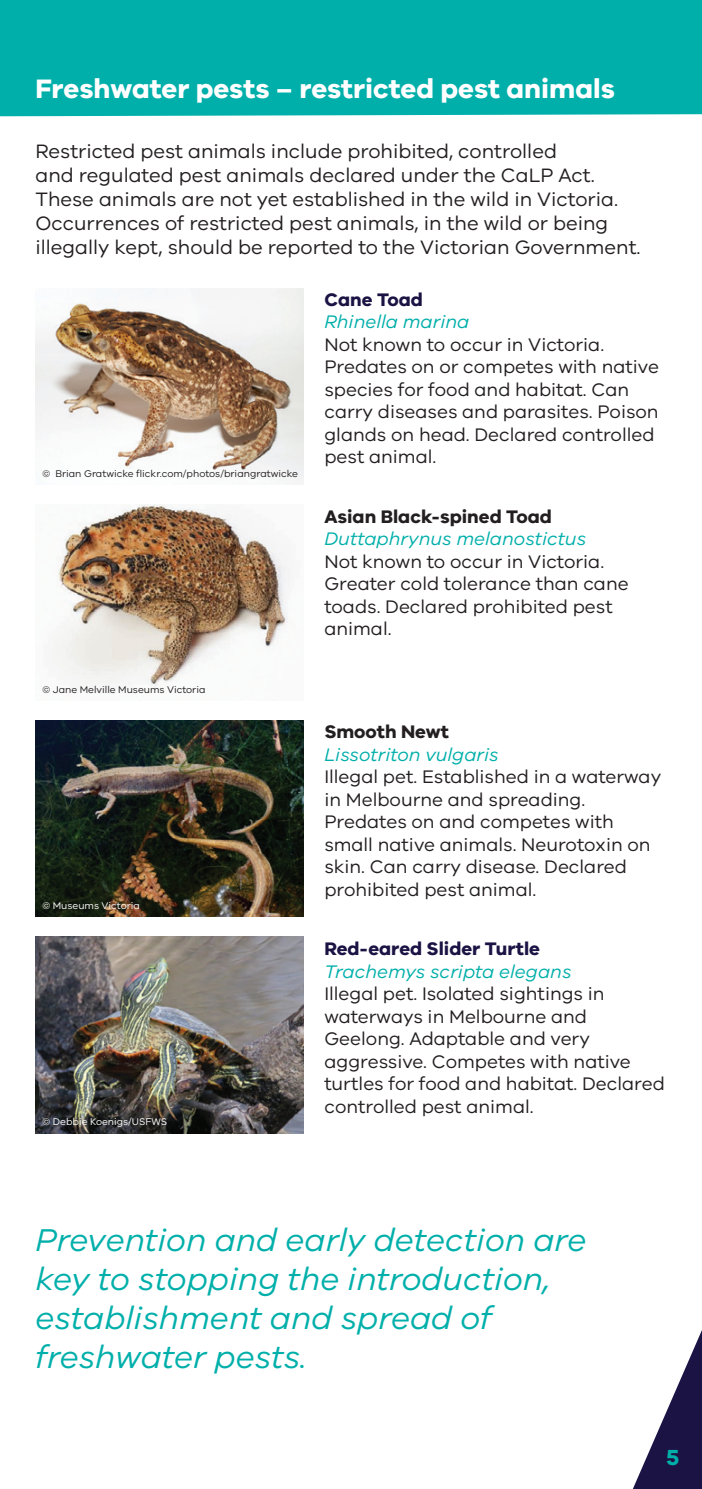
<style>
.page{position:relative;width:702px;height:1489px;background:#fff}
.page>*{position:absolute;margin:0;border:0;box-sizing:border-box;transform-origin:0 0}
.body_copy{font:italic 32.5px/39px "VIC";color:#00afaa}
.head{font:700 27.5px "VIC";color:#fff}
.species_head{font:700 22.5px "VIC";color:#00afaa}
.body_copy-2{font:20px/24px "VIC";color:#231f20}
.t1{font:18.75px/22.5px "VIC";color:#231f20}
.t2{font:italic 18.75px "VIC";color:#00afaa}
.t3{font:700 18.75px "VIC";color:#231f20}
.species_head-2{font:700 18.75px "VIC";color:#1b1344}
.species_head-3{font:10px "VIC";color:#231f20}
.species_head-4{font:10px "VIC";color:#fff}
</style>
<div class="page">
<div style="left:0;top:0;width:702px;height:116px;background:#00afaa"></div>
<svg style="left:633px;top:1330px;width:69px;height:158px"></svg>
<img style="left:35px;top:288px;width:268px;height:196px">
<img style="left:52px;top:504px;width:238px;height:184px">
<img style="left:35px;top:720px;width:268px;height:196px">
<img style="left:35px;top:936px;width:268px;height:196px">
<p class="head" style="left:35px;top:72px;width:581px">Freshwater pests – restricted pest animals</p>
<p class="body_copy-2" style="left:35px;top:138px;width:606px">Restricted pest animals include prohibited, controlled<br>and regulated pest animals declared under the CaLP Act.<br>These animals are not yet established in the wild in Victoria.<br>Occurrences of restricted pest animals, in the wild or being illegally kept, should be reported to the Victorian Government.</p>
<p class="species_head-2" style="left:324px;top:288px;width:100px">Cane Toad</p>
<p class="t2" style="left:324px;top:311px;width:146px">Rhinella marina</p>
<p class="t1" style="left:324px;top:332px;width:336px">Not known to occur in Victoria.<br>Predates on or competes with native species for food and habitat. Can carry diseases and parasites. Poison glands on head. Declared controlled pest animal.</p>
<p class="species_head-3" style="left:43px;top:467px;width:257px">© Brian Gratwicke flickr.com/photos/briangratwicke</p>
<p class="species_head-3" style="left:43px;top:683px;width:164px">© Jane Melville Museums Victoria</p>
<p class="species_head-4" style="left:43px;top:899px;width:99px">© Museums Victoria</p>
<p class="species_head-4" style="left:43px;top:1115px;width:126px">© Debbie Koenigs/USFWS</p>
<p class="t3" style="left:324px;top:504px;width:229px">Asian Black-spined Toad</p>
<p class="t2" style="left:324px;top:527px;width:263px">Duttaphrynus melanostictus</p>
<p class="t1" style="left:324px;top:549px;width:306px">Not known to occur in Victoria.<br>Greater cold tolerance than cane toads. Declared prohibited pest animal.</p>
<p class="t3" style="left:324px;top:720px;width:126px">Smooth Newt</p>
<p class="t2" style="left:324px;top:743px;width:176px">Lissotriton vulgaris</p>
<p class="t1" style="left:324px;top:765px;width:338px">Illegal pet. Established in a waterway in Melbourne and spreading.<br>Predates on and competes with small native animals. Neurotoxin on skin. Can carry disease. Declared prohibited pest animal.</p>
<p class="species_head-2" style="left:324px;top:937px;width:217px">Red-eared Slider Turtle</p>
<p class="t2" style="left:324px;top:960px;width:248px">Trachemys scripta elegans</p>
<p class="t1" style="left:324px;top:981px;width:342px">Illegal pet. Isolated sightings in waterways in Melbourne and<br>Geelong. Adaptable and very aggressive. Competes with native turtles for food and habitat. Declared controlled pest animal.</p>
<p class="body_copy" style="left:35px;top:1219px;width:552px">Prevention and early detection are key to stopping the introduction, establishment and spread of freshwater pests.</p>
<p class="species_head" style="left:666px;top:1442px;width:14px">5</p>
</div>
